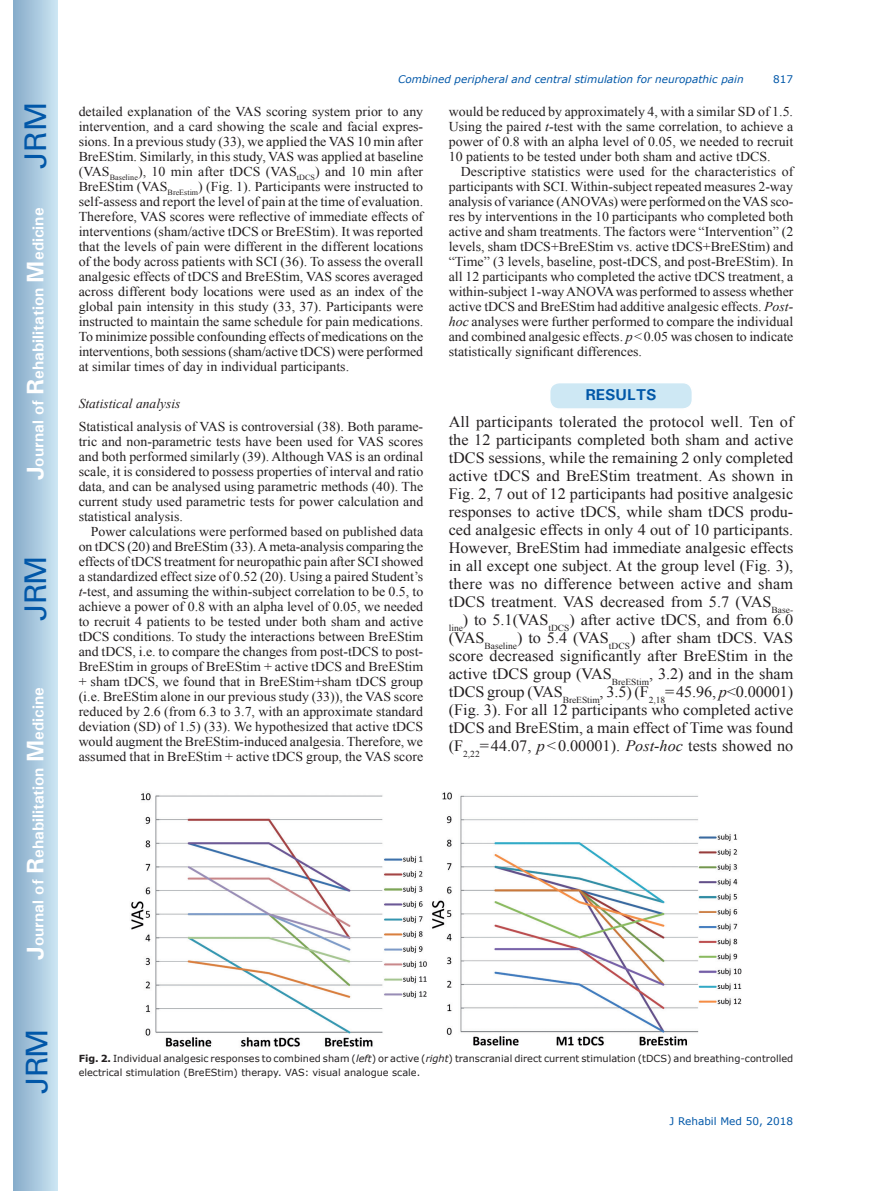
<style>
.page{position:relative;width:872px;height:1191px;background:#fff}
.page>*{position:absolute;margin:0;border:0;box-sizing:border-box;transform-origin:0 0}
.t1{font:30px "Univers";letter-spacing:-.03em;color:#0157a8}
.t2{font:15.75px/18px "Times New Roman";color:#231f20;text-align:justify}
.t3{font:700 15.75px "Univers";color:#fff}
.t4{font:700 15.75px "Univers";color:#0157a8}
.t5{font:13.5px/15px "Times New Roman";color:#231f20;text-align:justify}
.t6{font:italic 13.5px "Times New Roman";color:#231f20}
.t7{font:italic 10.5px "Verdana";color:#0157a8}
.t8{font:10.5px "Verdana";color:#0157a8}
.t9{font:9.75px/13.5px "Verdana";color:#231f20}
.s1{font-size:24px}
.s2{font-style:italic}
.s3{font-weight:700}
</style>
<div class="page">
<div style="left:14px;top:0;width:43px;height:1191px;background:linear-gradient(to right,#88acca,#cbe5f2)"></div>
<div style="left:549px;top:382px;width:143px;height:27px;background:#cee8f4;border-radius:10px"></div>
<div style="left:549px;top:382px;width:144px;height:28px;border:2px solid #fff;border-radius:10px"></div>
<img style="left:131px;top:792px;width:611px;height:255px">
<h1 class="t1" style="left:18px;top:169px;width:68px;rotate:-90deg">JRM</h1>
<p class="t3" style="left:28px;top:480px;width:274px;rotate:-90deg"><span class="s1">J</span>ournal of <span class="s1">R</span>ehabilitation <span class="s1">M</span>edicine</p>
<h1 class="t1" style="left:18px;top:620px;width:67px;rotate:-90deg">JRM</h1>
<p class="t3" style="left:28px;top:959px;width:274px;rotate:-90deg"><span class="s1">J</span>ournal of <span class="s1">R</span>ehabilitation <span class="s1">M</span>edicine</p>
<h1 class="t1" style="left:19px;top:1093px;width:67px;rotate:-90deg">JRM</h1>
<p class="t7" style="left:398px;top:72px;width:347px">Combined peripheral and central stimulation for neuropathic pain</p>
<p class="t8" style="left:773px;top:72px;width:22px">817</p>
<p class="t5" style="left:449px;top:103px;width:346px">would be reduced by approximately 4, with a similar SD of 1.5.<br>Using the paired <span class="s2">t</span>-test with the same correlation, to achieve a power of 0.8 with an alpha level of 0.05, we needed to recruit 10 patients to be tested under both sham and active tDCS.</p>
<p class="t5" style="left:449px;top:163px;width:346px;text-indent:12px">Descriptive statistics were used for the characteristics of participants with SCI. Within-subject repeated measures 2-way analysis of variance (ANOVAs) were performed on the VAS sco&shy;res by interventions in the 10 participants who completed both active and sham treatments. The factors were “Intervention” (2 levels, sham tDCS+BreEStim vs. active tDCS+BreEStim) and “Time” (3 levels, baseline, post-tDCS, and post-BreEStim). In all 12 participants who completed the active tDCS treatment, a within-subject 1-way ANOVA was performed to assess whether active tDCS and BreEStim had additive analgesic effects. <span class="s2">Post&shy;hoc</span> analyses were further performed to compare the individual and combined analgesic effects. <span class="s2">p</span>&lt;0.05 was chosen to indicate statistically significant differences.</p>
<p class="t4" style="left:585px;top:385px;width:73px">RESULTS</p>
<p class="t2" style="left:449px;top:413px;width:346px">All participants tolerated the protocol well. Ten of the 12 participants completed both sham and active tDCS sessions, while the remaining 2 only completed active tDCS and BreEStim treatment. As shown in Fig. 2, 7 out of 12 participants had positive analgesic responses to active tDCS, while sham tDCS produ&shy;ced analgesic effects in only 4 out of 10 participants.<br>However, BreEStim had immediate analgesic effects in all except one subject. At the group level (Fig. 3), there was no difference between active and sham tDCS treatment. VAS decreased from 5.7 (VAS<sub>Base&shy;line</sub>) to 5.1(VAS<sub>tDCS</sub>) after active tDCS, and from 6.0 (VAS<sub>Baseline</sub>) to 5.4 (VAS<sub>tDCS</sub>) after sham tDCS. VAS score decreased significantly after BreEStim in the active tDCS group (VAS<sub>BreEStim</sub>, 3.2) and in the sham tDCS group (VAS<sub>BreEStim</sub>, 3.5) (F<sub>2,18</sub>=45.96, <span class="s2">p</span>&lt;0.00001) (Fig. 3). For all 12 participants who completed active tDCS and BreEStim, a main effect of Time was found (F<sub>2,22</sub>=44.07, <span class="s2">p</span>&lt;0.00001). <span class="s2">Post-hoc</span> tests showed no</p>
<p class="t5" style="left:79px;top:103px;width:346px">detailed explanation of the VAS scoring system prior to any intervention, and a card showing the scale and facial expres&shy;sions. In a previous study (33), we applied the VAS 10 min after BreEStim. Similarly, in this study, VAS was applied at baseline (VAS<sub>Baseline</sub>), 10 min after tDCS (VAS<sub>tDCS</sub>) and 10 min after BreEStim (VAS<sub>BreEstim</sub>) (Fig. 1). Participants were instructed to self-assess and report the level of pain at the time of evaluation.<br>Therefore, VAS scores were reflective of immediate effects of interventions (sham/active tDCS or BreEStim). It was reported that the levels of pain were different in the different locations of the body across patients with SCI (36). To assess the overall analgesic effects of tDCS and BreEStim, VAS scores averaged across different body locations were used as an index of the global pain intensity in this study (33, 37). Participants were instructed to maintain the same schedule for pain medications.<br>To minimize possible confounding effects of medications on the interventions, both sessions (sham/active tDCS) were performed at similar times of day in individual participants.</p>
<p class="t6" style="left:79px;top:394px;width:103px">Statistical analysis</p>
<p class="t5" style="left:79px;top:418px;width:346px">Statistical analysis of VAS is controversial (38). Both parame&shy;tric and non-parametric tests have been used for VAS scores and both performed similarly (39). Although VAS is an ordinal scale, it is considered to possess properties of interval and ratio data, and can be analysed using parametric methods (40). The current study used parametric tests for power calculation and statistical analysis.</p>
<p class="t5" style="left:79px;top:523px;width:346px;text-indent:12px">Power calculations were performed based on published data on tDCS (20) and BreEStim (33). A meta-analysis comparing the effects of tDCS treatment for neuropathic pain after SCI showed a standardized effect size of 0.52 (20). Using a paired Student’s <span class="s2">t</span>-test, and assuming the within-subject correlation to be 0.5, to achieve a power of 0.8 with an alpha level of 0.05, we needed to recruit 4 patients to be tested under both sham and active tDCS conditions. To study the interactions between BreEStim and tDCS, i.e. to compare the changes from post-tDCS to post-BreEStim in groups of BreEStim + active tDCS and BreEStim + sham tDCS, we found that in BreEStim+sham tDCS group (i.e. BreEStim alone in our previous study (33)), the VAS score reduced by 2.6 (from 6.3 to 3.7, with an approximate standard deviation (SD) of 1.5) (33). We hypothesized that active tDCS would augment the BreEStim-induced analgesia. Therefore, we assumed that in BreEStim + active tDCS group, the VAS score</p>
<p class="t9" style="left:79px;top:1051px;width:716px"><span class="s3">Fig. 2.</span> Individual analgesic responses to combined sham (<span class="s2">left</span>) or active (<span class="s2">right</span>) transcranial direct current stimulation (tDCS) and breathing-controlled electrical stimulation (BreEStim) therapy. VAS: visual analogue scale.</p>
<p class="t8" style="left:669px;top:1114px;width:125px">J Rehabil Med 50, 2018</p>
</div>
